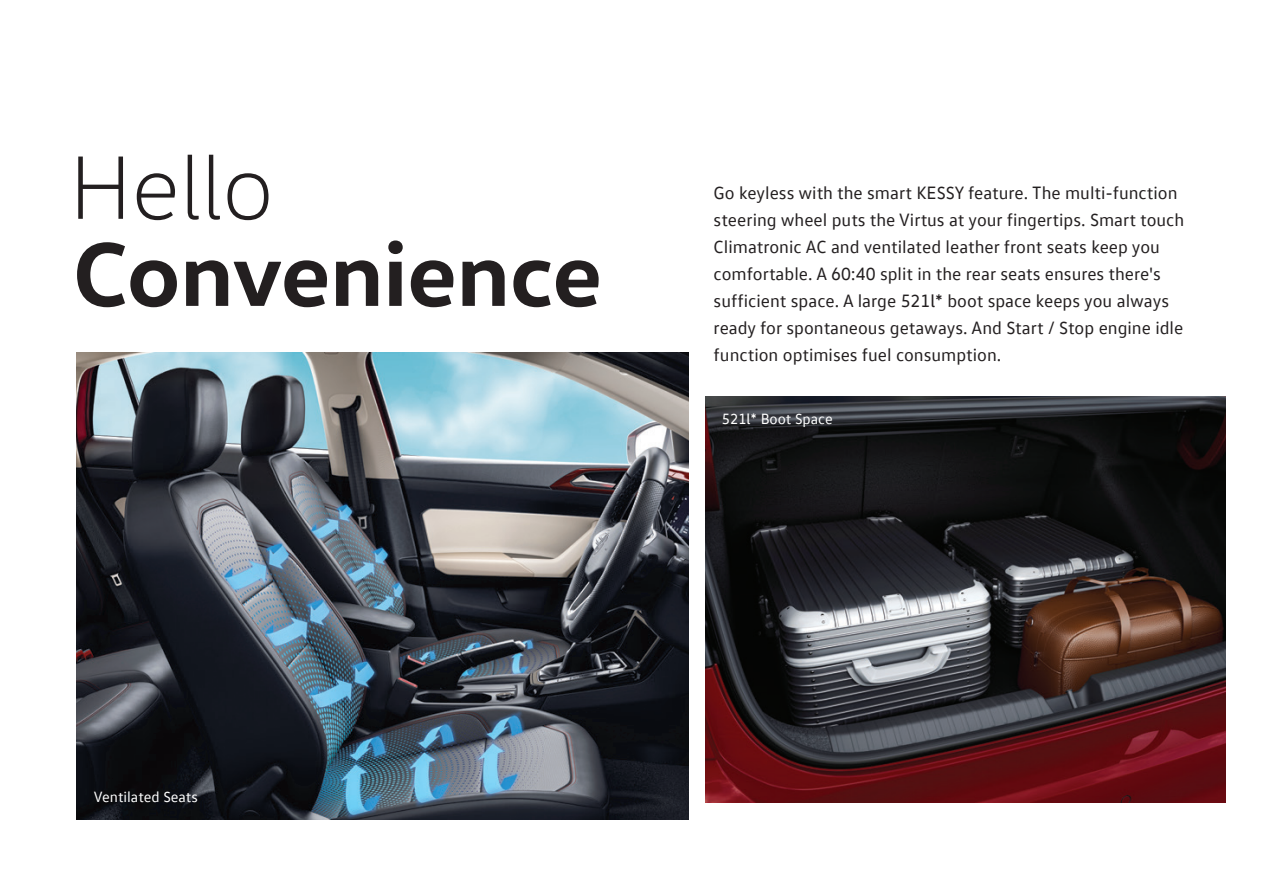
<style>
.page{position:relative;width:1264px;height:894px;background:#fff}
.page>*{position:absolute;margin:0;border:0;box-sizing:border-box;transform-origin:0 0}
.t1{font:700 91.5px "VW Head";color:#231f20}
.t2{font:300 91.5px "VW Head";color:#231f20}
.t3{font:18px/27px "VW Text";color:#231f20}
.t4{font:15px "VW Text";color:#fff}
.s1{font-family:"VW Head"}
</style>
<div class="page">
<img style="left:77px;top:352px;width:611px;height:467px">
<img style="left:705px;top:396px;width:520px;height:406px">
<h1 class="t2" style="left:69px;top:133px;width:206px">Hello</h1>
<h1 class="t1" style="left:73px;top:215px;width:530px">Convenience</h1>
<p class="t3" style="left:713px;top:179px;width:472px">Go keyless with the smart KESSY feature. The multi-function steering wheel puts the Virtus at your fingertips. Smart touch Climatronic AC and ventilated leather front seats keep you comfortable. A 60:40 split in the rear seats ensures there's sufficient space. A large 521<span class="s1">l</span>* boot space keeps you always ready for spontaneous getaways. And Start / Stop engine idle function optimises fuel consumption.</p>
<p class="t4" style="left:721px;top:409px;width:112px">521<span class="s1">l</span>* Boot Space</p>
<p class="t4" style="left:94px;top:787px;width:106px">Ventilated Seats</p>
</div>
